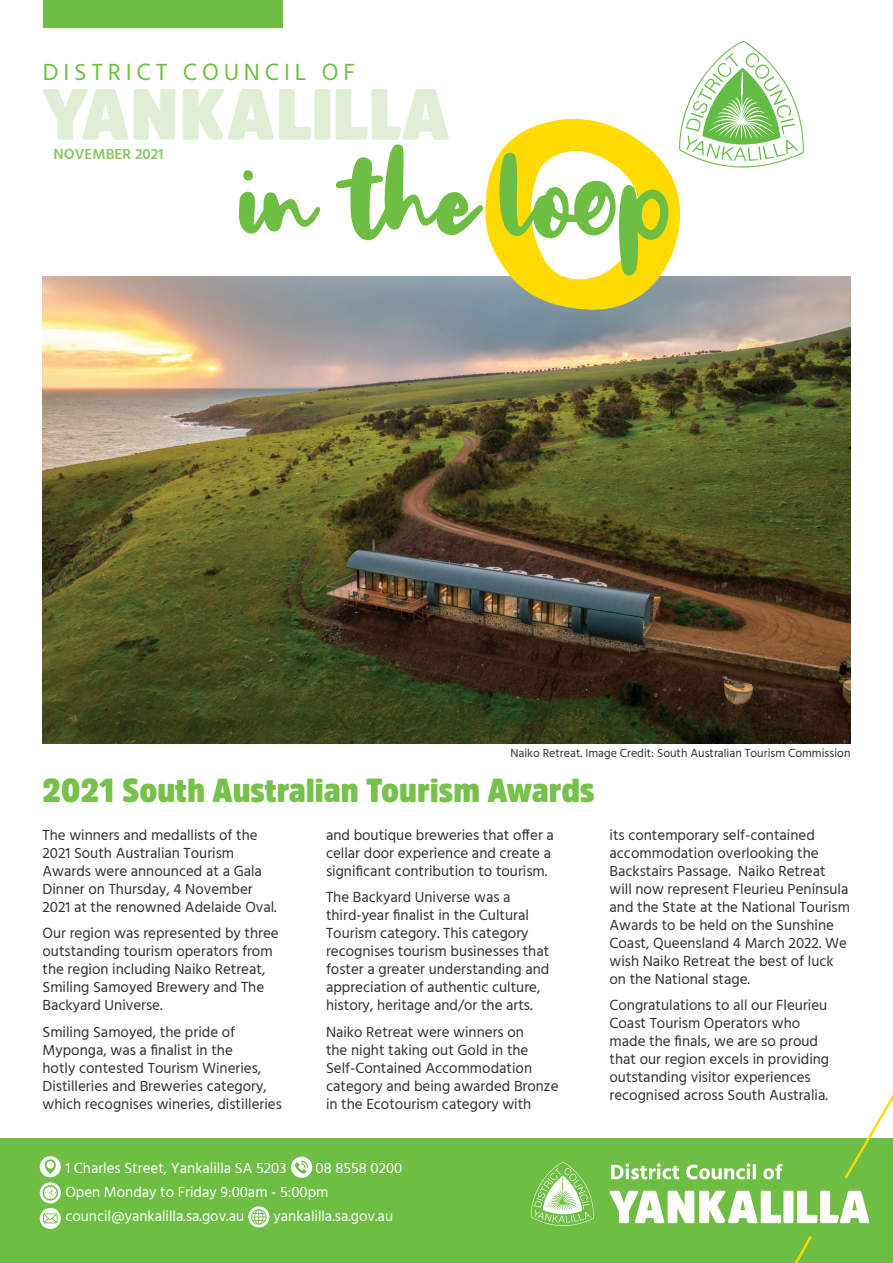
<style>
.page{position:relative;width:893px;height:1263px;background:#fff}
.page>*{position:absolute;margin:0;border:0;box-sizing:border-box;transform-origin:0 0}
.t1{font:114px "Big Snow";color:#6fbe44}
.t2{font:900 33px "Amsi Pro Narw";color:#76c14a}
.t3{font:24px "Hind";letter-spacing:.2em;color:#6fbe44}
.t4{font:15px/18px "Hind";color:#312f30}
.t5{font:15px/24px "Hind";color:#fff}
.t6{font:600 15px "Hind";color:#8bc864}
.t7{font:12px "Hind";color:#312f30}
</style>
<div class="page">
<img style="left:43px;top:276px;width:807px;height:468px">
<div style="left:0;top:1139px;width:893px;height:124px;background:#6fbe44"></div>
<div style="left:40px;top:1156px;width:21px;height:21px;background:#fff;border-radius:50%"></div>
<svg style="left:45px;top:1159px;width:11px;height:15px"></svg>
<div style="left:291px;top:1157px;width:21px;height:21px;background:#fff;border-radius:50%"></div>
<svg style="left:295px;top:1161px;width:13px;height:13px"></svg>
<svg style="left:40px;top:1182px;width:21px;height:21px"></svg>
<svg style="left:43px;top:1185px;width:15px;height:15px"></svg>
<svg style="left:248px;top:1206px;width:21px;height:21px"></svg>
<svg style="left:251px;top:1209px;width:16px;height:16px"></svg>
<div style="left:40px;top:1208px;width:21px;height:21px;background:#fff;border-radius:50%"></div>
<svg style="left:43px;top:1213px;width:15px;height:10px"></svg>
<svg style="left:611px;top:1163px;width:172px;height:16px"></svg>
<svg style="left:842px;top:1094px;width:51px;height:85px"></svg>
<svg style="left:795px;top:1236px;width:17px;height:27px"></svg>
<svg style="left:797px;top:1191px;width:72px;height:32px"></svg>
<div style="left:783px;top:1191px;width:10px;height:32px;background:#fff;border-radius:2px"></div>
<svg style="left:609px;top:1191px;width:172px;height:32px"></svg>
<svg style="left:531px;top:1162px;width:63px;height:64px"></svg>
<div style="left:43px;top:0;width:239px;height:27px;background:#6fbe44"></div>
<svg style="left:43px;top:89px;width:406px;height:51px"></svg>
<svg style="left:485px;top:41px;width:319px;height:270px"></svg>
<h3 class="t3" style="left:43px;top:56px;width:314px">DISTRICT COUNCIL OF</h3>
<p class="t6" style="left:54px;top:145px;width:111px">NOVEMBER 2021</p>
<h1 class="t1" style="left:239px;top:131px;width:435px">in the loop</h1>
<p class="t7" style="left:510px;top:745px;width:341px">Naiko Retreat. Image Credit: South Australian Tourism Commission</p>
<h2 class="t2" style="left:43px;top:767px;width:553px">2021 South Australian Tourism Awards</h2>
<p class="t4" style="left:43px;top:827px;width:236px">The winners and medallists of the<br>2021 South Australian Tourism<br>Awards were announced at a Gala<br>Dinner on Thursday, 4 November<br>2021 at the renowned Adelaide Oval.</p>
<p class="t4" style="left:43px;top:925px;width:238px">Our region was represented by three outstanding tourism operators from the region including Naiko Retreat,<br>Smiling Samoyed Brewery and The<br>Backyard Universe.</p>
<p class="t4" style="left:43px;top:1024px;width:241px">Smiling Samoyed, the pride of Myponga, was a finalist in the<br>hotly contested Tourism Wineries, Distilleries and Breweries category, which recognises wineries, distilleries</p>
<p class="t4" style="left:326px;top:827px;width:229px">and boutique breweries that offer a cellar door experience and create a significant contribution to tourism.</p>
<p class="t4" style="left:326px;top:889px;width:225px">The Backyard Universe was a third-year finalist in the Cultural Tourism category. This category recognises tourism businesses that foster a greater understanding and appreciation of authentic culture, history, heritage and/or the arts.</p>
<p class="t4" style="left:326px;top:1024px;width:234px">Naiko Retreat were winners on<br>the night taking out Gold in the<br>Self-Contained Accommodation category and being awarded Bronze in the Ecotourism category with</p>
<p class="t4" style="left:609px;top:827px;width:242px">its contemporary self-contained accommodation overlooking the Backstairs Passage. Naiko Retreat will now represent Fleurieu Peninsula and the State at the National Tourism Awards to be held on the Sunshine Coast, Queensland 4 March 2022. We wish Naiko Retreat the best of luck on the National stage.</p>
<p class="t4" style="left:609px;top:997px;width:221px">Congratulations to all our Fleurieu Coast Tourism Operators who made the finals, we are so proud that our region excels in providing outstanding visitor experiences recognised across South Australia.</p>
<p class="t5" style="left:65px;top:1157px;width:222px">1 Charles Street, Yankalilla SA 5203</p>
<p class="t5" style="left:65px;top:1157px;width:339px;text-indent:250px">08 8558 0200<br>Open Monday to Friday 9:00am - 5:00pm council@yankalilla.sa.gov.au</p>
<p class="t5" style="left:274px;top:1205px;width:121px">yankalilla.sa.gov.au</p>
</div>
